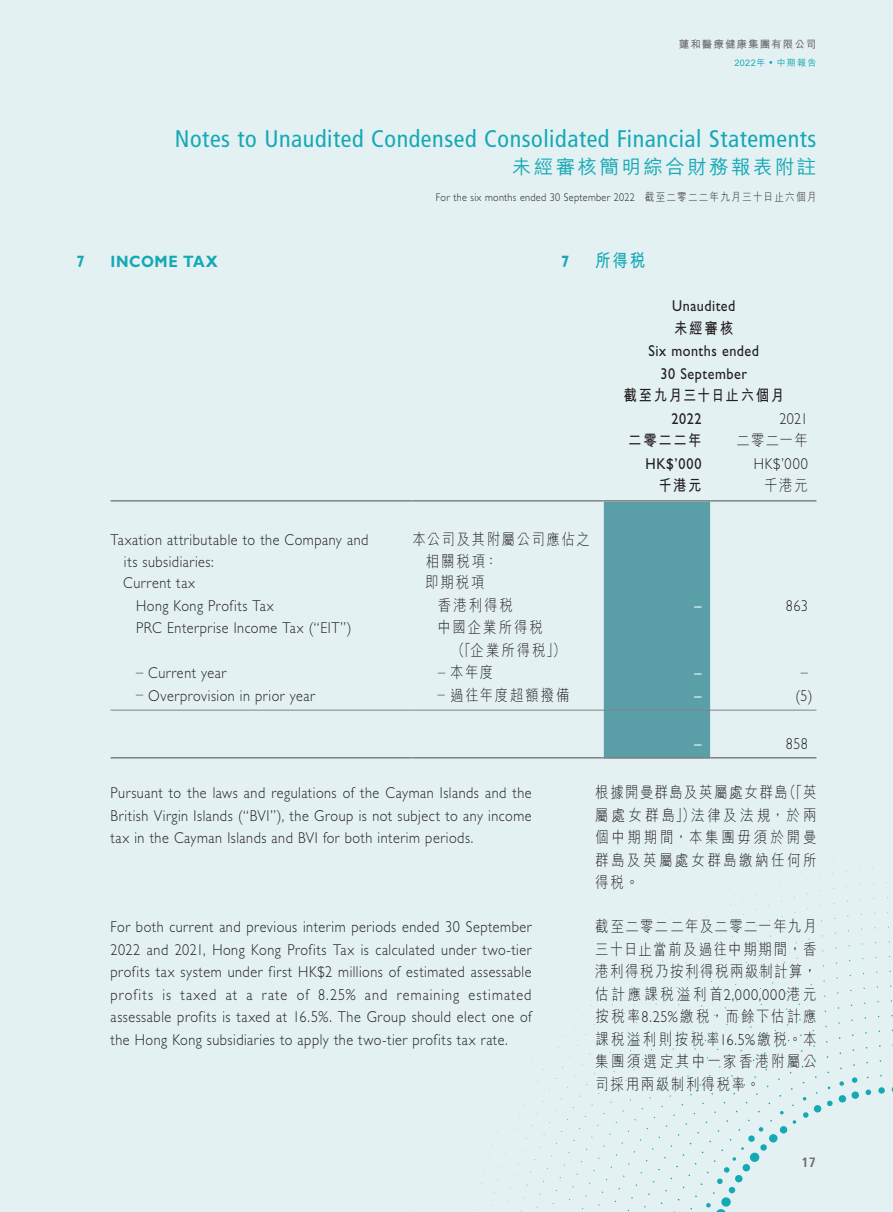
<style>
.page{position:relative;width:893px;height:1212px;background:#e4f1f3}
.page>*{position:absolute;margin:0;border:0;box-sizing:border-box;transform-origin:0 0}
.t1{font:condensed 24px "Frutiger LT Std";letter-spacing:.025em;color:#15a9b5}
.t2{font:500 19.5px "M Hei HK";letter-spacing:.125em;color:#15a9b5}
.t3{font:700 18px "M Hei HK";color:#15a9b5;scale:.85 1}
.t4{font:700 16.5px "Gill Sans Std";letter-spacing:.035em;color:#15a9b5;scale:.9 1}
.t5{font:300 15.75px/22.5px "Gill Sans Std";letter-spacing:.035em;color:#231f20;text-align:justify;scale:.9 1}
.t6{font:300 15.75px/22.5px "M Hei HK";letter-spacing:.165em;color:#231f20;text-align:justify;scale:.85 1}
.t7{font:15.75px/22.5px "Gill Sans Std";letter-spacing:.04em;color:#231f20;text-align:center;scale:.9 1}
.t8{font:700 15.75px "M Hei HK";letter-spacing:.12em;color:#231f20;scale:.85 1}
.t9{font:300 15.75px/22.5px "M Hei HK";letter-spacing:.12em;color:#231f20;scale:.85 1}
.t10{font:300 15.75px/22.5px "M Hei HK";letter-spacing:.14em;color:#231f20;scale:.85 1}
.t11{font:300 15.75px "M Hei HK";letter-spacing:.135em;color:#231f20;scale:.85 1}
.t12{font:15.75px "Gill Sans Std";color:#fff;scale:.9 1}
.t13{font:700 condensed 13.5px "Frutiger LT Std";color:#6c6d70}
.t14{font:300 11.25px "Gill Sans Std";letter-spacing:.03em;color:#231f20;scale:.9 1}
.t15{font:700 10.5px "M Hei HK";letter-spacing:.1em;color:#6c6d70}
.t16{font:500 9px "M Hei HK";letter-spacing:.085em;color:#15a9b5}
.s1{font-family:"M Hei HK"}
.s2{font-family:"Gill Sans Std"}
</style>
<div class="page">
<div style="left:878px;top:1087px;width:7px;height:7px;background:#15a9b5;border-radius:50%"></div>
<svg style="left:866px;top:1089px;width:5px;height:6px"></svg>
<div style="left:851px;top:1091px;width:8px;height:8px;background:#15a9b5;border-radius:50%"></div>
<div style="left:839px;top:1095px;width:7px;height:7px;background:#15a9b5;border-radius:50%"></div>
<svg style="left:827px;top:1100px;width:6px;height:6px"></svg>
<div style="left:814px;top:1105px;width:7px;height:7px;background:#15a9b5;border-radius:50%"></div>
<svg style="left:803px;top:1112px;width:5px;height:6px"></svg>
<svg style="left:793px;top:1120px;width:3px;height:4px"></svg>
<div style="left:780px;top:1126px;width:7px;height:7px;background:#15a9b5;border-radius:50%"></div>
<div style="left:769px;top:1134px;width:8px;height:8px;background:#15a9b5;border-radius:50%"></div>
<div style="left:760px;top:1144px;width:7px;height:7px;background:#15a9b5;border-radius:50%"></div>
<div style="left:750px;top:1152px;width:9px;height:10px;background:#15a9b5;border-radius:50%"></div>
<div style="left:743px;top:1164px;width:7px;height:7px;background:#15a9b5;border-radius:50%"></div>
<div style="left:735px;top:1175px;width:7px;height:7px;background:#15a9b5;border-radius:50%"></div>
<svg style="left:729px;top:1187px;width:6px;height:6px"></svg>
<div style="left:721px;top:1197px;width:10px;height:9px;background:#15a9b5;border-radius:50%"></div>
<svg style="left:852px;top:1077px;width:5px;height:6px"></svg>
<svg style="left:839px;top:1081px;width:5px;height:5px"></svg>
<svg style="left:780px;top:1111px;width:4px;height:3px"></svg>
<svg style="left:759px;top:1127px;width:4px;height:4px"></svg>
<div style="left:748px;top:1135px;width:7px;height:7px;background:#15a9b5;border-radius:50%"></div>
<svg style="left:732px;top:1157px;width:4px;height:4px"></svg>
<svg style="left:724px;top:1167px;width:5px;height:5px"></svg>
<svg style="left:717px;top:1178px;width:6px;height:6px"></svg>
<svg style="left:706px;top:1203px;width:20px;height:9px"></svg>
<div style="left:604px;top:502px;width:106px;height:255px;background:#5a9fa7"></div>
<hr style="left:111px;top:500px;width:301px;height:2px;background:#808285">
<hr style="left:412px;top:500px;width:192px;height:2px;background:#808285">
<hr style="left:604px;top:500px;width:106px;height:2px;background:#808285">
<hr style="left:710px;top:500px;width:106px;height:2px;background:#808285">
<hr style="left:111px;top:710px;width:301px;height:1px;background:#808285">
<hr style="left:412px;top:710px;width:192px;height:1px;background:#808285">
<hr style="left:604px;top:710px;width:106px;height:1px;background:#808285">
<hr style="left:710px;top:710px;width:106px;height:1px;background:#808285">
<hr style="left:111px;top:757px;width:301px;height:1px;background:#808285">
<hr style="left:412px;top:757px;width:192px;height:1px;background:#808285">
<hr style="left:604px;top:757px;width:106px;height:1px;background:#808285">
<hr style="left:710px;top:757px;width:106px;height:1px;background:#808285">
<p class="t15" style="left:679px;top:36px;width:139px">蓮和醫療健康集團有限公司</p>
<p class="t16" style="left:734px;top:56px;width:84px">2022年 中期報告</p>
<h1 class="t1" style="left:175px;top:125px;width:643px">Notes to Unaudited Condensed Consolidated Financial Statements</h1>
<p class="t2" style="left:512px;top:152px;width:306px">未經審核簡明綜合財務報表附註</p>
<p class="t14" style="left:436px;top:191px;width:424px">For the six months ended 30 September 2022 <span class="s1">截至二零二二年九月三十日止六個月</span></p>
<p class="t4" style="left:77px;top:252px;width:11px">7</p>
<p class="t4" style="left:111px;top:252px;width:121px">INCOME TAX</p>
<p class="t4" style="left:561px;top:252px;width:11px">7</p>
<p class="t3" style="left:595px;top:247px;width:60px">所得稅</p>
<p class="t7" style="left:672px;top:295px;width:72px">Unaudited</p>
<p class="t8" style="left:674px;top:316px;width:71px">未經審核</p>
<p class="t7" style="left:648px;top:340px;width:125px">Six months ended<br>30 September</p>
<p class="t8" style="left:623px;top:384px;width:191px">截至九月三十日止六個月</p>
<p class="t7" style="left:671px;top:407px;width:35px">2022</p>
<p class="t5" style="left:779px;top:407px;width:33px">2021</p>
<p class="t8" style="left:628px;top:429px;width:88px">二零二二年</p>
<p class="t6" style="left:737px;top:429px;width:85px">二零二一年</p>
<p class="t7" style="left:645px;top:452px;width:64px">HK$’000</p>
<p class="t5" style="left:754px;top:452px;width:61px">HK$’000</p>
<p class="t8" style="left:658px;top:474px;width:52px">千港元</p>
<p class="t6" style="left:764px;top:474px;width:53px">千港元</p>
<p class="t5" style="left:124px;top:528px;width:273px;text-indent:-13px">Taxation attributable to the Company and its subsidiaries:</p>
<p class="t9" style="left:426px;top:527px;width:195px;text-indent:-13px">本公司及其附屬公司應佔之相關稅項：</p>
<p class="t5" style="left:123px;top:572px;width:81px">Current tax</p>
<p class="t6" style="left:425px;top:571px;width:71px">即期稅項</p>
<p class="t5" style="left:136px;top:594px;width:154px">Hong Kong Profits Tax</p>
<p class="t6" style="left:438px;top:593px;width:89px">香港利得稅</p>
<p class="t12" style="left:694px;top:596px;width:9px">–</p>
<p class="t5" style="left:786px;top:594px;width:26px">863</p>
<p class="t5" style="left:136px;top:617px;width:241px">PRC Enterprise Income Tax (“EIT”)</p>
<p class="t10" style="left:451px;top:616px;width:136px;text-indent:-13px">中國企業所得稅<br>（「企業所得稅」）</p>
<p class="t5" style="left:136px;top:662px;width:102px">– Current year</p>
<p class="t6" style="left:438px;top:661px;width:66px"><span class="s2">–</span> 本年度</p>
<p class="t12" style="left:694px;top:664px;width:9px">–</p>
<p class="t5" style="left:801px;top:660px;width:9px">–</p>
<p class="t5" style="left:136px;top:684px;width:200px">– Overprovision in prior year</p>
<p class="t11" style="left:438px;top:687px;width:156px"><span class="s2">–</span> 過往年度超額撥備</p>
<p class="t12" style="left:694px;top:686px;width:9px">–</p>
<p class="t5" style="left:795px;top:684px;width:21px">(5)</p>
<p class="t12" style="left:694px;top:734px;width:9px">–</p>
<p class="t5" style="left:786px;top:732px;width:26px">858</p>
<p class="t5" style="left:111px;top:782px;width:469px">Pursuant to the laws and regulations of the Cayman Islands and the British Virgin Islands (“BVI”), the Group is not subject to any income tax in the Cayman Islands and BVI for both interim periods.</p>
<p class="t6" style="left:595px;top:781px;width:262px">根據開曼群島及英屬處女群島（「英屬處女群島」）法律及法規，於兩個中期期間，本集團毋須於開曼群島及英屬處女群島繳納任何所得稅。</p>
<p class="t6" style="left:595px;top:915px;width:262px">截至二零二二年及二零二一年九月三十日止當前及過往中期期間，香港利得稅乃按利得稅兩級制計算，估計應課稅溢利首<span class="s2">2,000,000</span>港元按稅率<span class="s2">8.25%</span>繳稅，而餘下估計應課稅溢利則按稅率<span class="s2">16.5%</span>繳稅。本集團須選定其中一家香港附屬公司採用兩級制利得稅率。</p>
<p class="t5" style="left:111px;top:916px;width:469px">For both current and previous interim periods ended 30 September 2022 and 2021, Hong Kong Profits Tax is calculated under two-tier profits tax system under first HK$2 millions of estimated assessable profits is taxed at a rate of 8.25% and remaining estimated assessable profits is taxed at 16.5%. The Group should elect one of the Hong Kong subsidiaries to apply the two-tier profits tax rate.</p>
<p class="t13" style="left:802px;top:1154px;width:16px">17</p>
</div>
